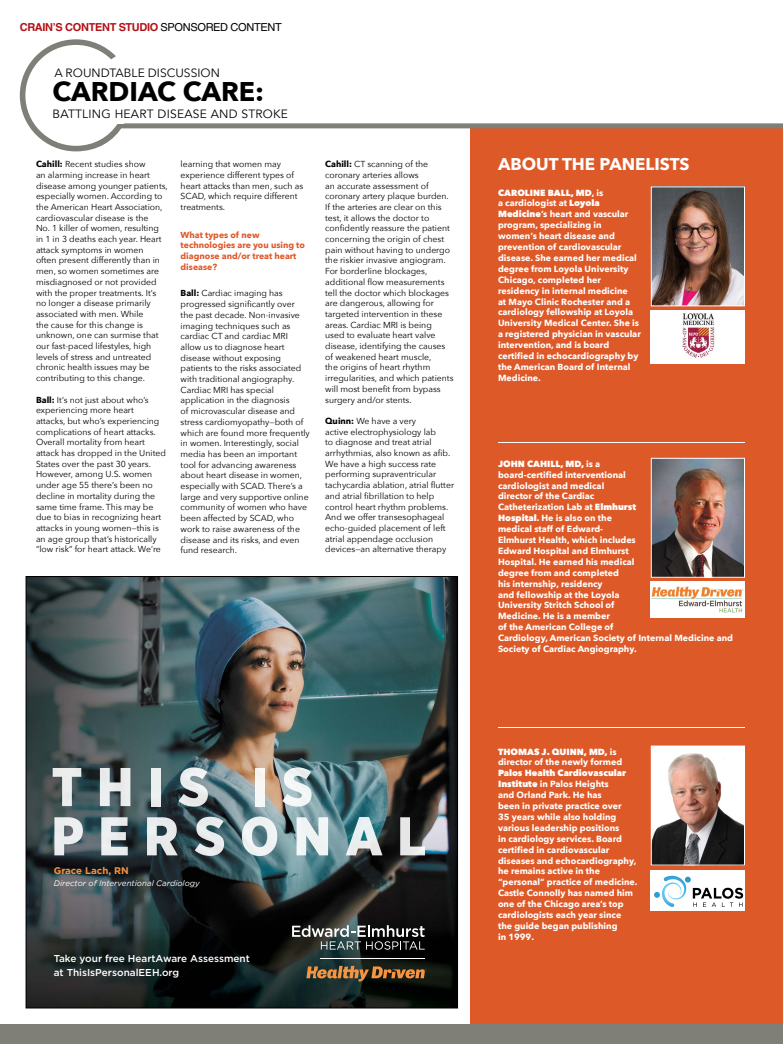
<style>
.page{position:relative;width:783px;height:1044px;background:#fff}
.page>*{position:absolute;margin:0;border:0;box-sizing:border-box;transform-origin:0 0}
.t1{font:900 54.5px/49.3px "Gotham Narrow";letter-spacing:.27em;color:#fff}
.t2{font:700 27px "Avenir Next";color:#000}
.t3{font:700 17px "Avenir Next";color:#fff}
.t4{font:12px "Avenir";letter-spacing:.02em;color:#000}
.t5{font:12px "Avenir Next";color:#000}
.t6{font:700 11px "Helvetica LT Std";letter-spacing:-.03em;color:#b11116}
.t7{font:500 10px/14.5px "Gotham";color:#fff}
.t8{font:700 9.7px "Gotham";color:#f79440}
.t9{font:700 8.9px/10.9px "Avenir Next";color:#fff}
.t10{font:8.7px/10.7px "Avenir Next";color:#000}
.t11{font:700 8.7px/10.7px "Avenir Next";color:#dd5928}
.t12{font:italic 8.1px "Gotham";color:#fff}
.s1{font-weight:400;color:#000}
.s2{font-weight:700}
.s3{font-weight:800}
</style>
<div class="page">
<div style="left:470px;top:128px;width:313px;height:896px;background:#dd5928"></div>
<hr style="left:498px;top:442px;width:247px;height:1px;background:#fff">
<hr style="left:498px;top:727px;width:247px;height:1px;background:#fff">
<div style="left:0;top:1024px;width:783px;height:20px;background:#7f7f77"></div>
<img style="left:28px;top:578px;width:428px;height:428px">
<hr style="left:321px;top:958px;width:104px;height:1px;background:#fff">
<svg style="left:292px;top:925px;width:133px;height:25px;background:#505352"></svg>
<svg style="left:306px;top:966px;width:120px;height:15px;background:#77542e"></svg>
<img style="left:653px;top:188px;width:90px;height:116px">
<div style="left:651px;top:186px;width:94px;height:120px;border:1px solid #fff"></div>
<div style="left:651px;top:310px;width:94px;height:54px;background:#fff"></div>
<img style="left:682px;top:313px;width:33px;height:45px">
<img style="left:653px;top:748px;width:90px;height:116px">
<div style="left:651px;top:746px;width:94px;height:120px;border:1px solid #fff"></div>
<div style="left:651px;top:870px;width:94px;height:41px;background:#fff"></div>
<svg style="left:662px;top:876px;width:81px;height:31px"></svg>
<img style="left:653px;top:460px;width:90px;height:116px">
<div style="left:651px;top:458px;width:94px;height:120px;border:1px solid #fff"></div>
<div style="left:651px;top:582px;width:94px;height:36px;background:#fff"></div>
<img style="left:651px;top:586px;width:93px;height:27px">
<div style="left:119px;top:123px;width:664px;height:5px;background:#7f7f77"></div>
<svg style="left:20px;top:39px;width:116px;height:112px"></svg>
<p class="t6" style="left:20px;top:21px;width:264px">CRAIN’S CONTENT STUDIO <span class="s1">SPONSORED CONTENT</span></p>
<h3 class="t5" style="left:54px;top:66px;width:167px">A ROUNDTABLE DISCUSSION</h3>
<h2 class="t2" style="left:53px;top:75px;width:213px">CARDIAC CARE:</h2>
<h3 class="t4" style="left:53px;top:107px;width:237px">BATTLING HEART DISEASE AND STROKE</h3>
<p class="t10" style="left:36px;top:159px;width:111px"><span class="s2">Cahill:</span> Recent studies show</p>
<h3 class="t3" style="left:498px;top:153px;width:193px">ABOUT THE PANELISTS</h3>
<p class="t10" style="left:36px;top:169px;width:133px">an alarming increase in heart disease among younger patients, especially women. According to the American Heart Association, cardiovascular disease is the<br>No. 1 killer of women, resulting in 1 in 3 deaths each year. Heart attack symptoms in women<br>often present differently than in men, so women sometimes are misdiagnosed or not provided with the proper treatments. It’s no longer a disease primarily associated with men. While<br>the cause for this change is unknown, one can surmise that our fast-paced lifestyles, high levels of stress and untreated chronic health issues may be contributing to this change.</p>
<p class="t10" style="left:36px;top:394px;width:131px"><span class="s2">Ball:</span> It’s not just about who’s experiencing more heart<br>attacks, but who’s experiencing complications of heart attacks.<br>Overall mortality from heart attack has dropped in the United<br>States over the past 30 years.<br>However, among U.S. women under age 55 there’s been no decline in mortality during the same time frame. This may be due to bias in recognizing heart attacks in young women—this is an age group that’s historically “low risk” for heart attack. We’re</p>
<p class="t10" style="left:325px;top:159px;width:130px"><span class="s2">Cahill:</span> CT scanning of the coronary arteries allows<br>an accurate assessment of coronary artery plaque burden.<br>If the arteries are clear on this test, it allows the doctor to confidently reassure the patient concerning the origin of chest pain without having to undergo the riskier invasive angiogram.<br>For borderline blockages, additional flow measurements tell the doctor which blockages are dangerous, allowing for targeted intervention in these areas. Cardiac MRI is being<br>used to evaluate heart valve disease, identifying the causes of weakened heart muscle,<br>the origins of heart rhythm irregularities, and which patients will most benefit from bypass surgery and/or stents.</p>
<p class="t10" style="left:325px;top:416px;width:130px"><span class="s2">Quinn:</span> We have a very<br>active electrophysiology lab<br>to diagnose and treat atrial arrhythmias, also known as afib.<br>We have a high success rate performing supraventricular tachycardia ablation, atrial flutter and atrial fibrillation to help control heart rhythm problems.<br>And we offer transesophageal echo-guided placement of left atrial appendage occlusion devices—an alternative therapy</p>
<p class="t10" style="left:181px;top:159px;width:124px">learning that women may experience different types of heart attacks than men, such as<br>SCAD, which require different treatments.</p>
<p class="t11" style="left:181px;top:229px;width:126px">What types of new technologies are you using to diagnose and/or treat heart disease?</p>
<p class="t10" style="left:181px;top:288px;width:131px"><span class="s2">Ball:</span> Cardiac imaging has progressed significantly over<br>the past decade. Non-invasive imaging techniques such as cardiac CT and cardiac MRI allow us to diagnose heart disease without exposing patients to the risks associated with traditional angiography.<br>Cardiac MRI has special application in the diagnosis<br>of microvascular disease and stress cardiomyopathy—both of which are found more frequently in women. Interestingly, social media has been an important tool for advancing awareness about heart disease in women, especially with SCAD. There’s a large and very supportive online community of women who have been affected by SCAD, who work to raise awareness of the disease and its risks, and even fund research.</p>
<p class="t9" style="left:498px;top:187px;width:144px"><span class="s3">CAROLINE BALL, MD</span>, is<br>a cardiologist at <span class="s3">Loyola<br>Medicine</span>’s heart and vascular program, specializing in women’s heart disease and prevention of cardiovascular disease. She earned her medical degree from Loyola University<br>Chicago, completed her residency in internal medicine<br>at Mayo Clinic Rochester and a cardiology fellowship at Loyola<br>University Medical Center. She is a registered physician in vascular intervention, and is board certified in echocardiography by the American Board of Internal<br>Medicine.</p>
<p class="t9" style="left:498px;top:458px;width:237px"><span class="s3">JOHN CAHILL, MD,</span> is a<br>board-certified interventional<br>cardiologist and medical<br>director of the Cardiac<br>Catheterization Lab at <span class="s3">Elmhurst<br>Hospital</span>. He is also on the<br>medical staff of Edward-<br>Elmhurst Health, which includes<br>Edward Hospital and Elmhurst<br>Hospital. He earned his medical<br>degree from and completed<br>his internship, residency<br>and fellowship at the Loyola<br>University Stritch School of<br>Medicine. He is a member<br>of the American College of<br>Cardiology, American Society of Internal Medicine and<br>Society of Cardiac Angiography.</p>
<h1 class="t1" style="left:52px;top:762px;width:376px">THIS IS<br>PERSONAL</h1>
<p class="t8" style="left:54px;top:865px;width:76px">Grace Lach, RN</p>
<p class="t12" style="left:54px;top:878px;width:148px">Director of Interventional Cardiology</p>
<p class="t7" style="left:54px;top:951px;width:198px">Take your free HeartAware Assessment at ThisIsPersonalEEH.org</p>
<p class="t9" style="left:498px;top:746px;width:126px"><span class="s3">THOMAS J. QUINN, MD,</span> is director of the newly formed</p>
<p class="t9" style="left:498px;top:768px;width:141px"><span class="s3">Palos Health Cardiovascular<br>Institute</span> in Palos Heights<br>and Orland Park. He has<br>been in private practice over<br>35 years while also holding various leadership positions<br>in cardiology services. Board certified in cardiovascular diseases and echocardiography, he remains active in the “personal” practice of medicine.<br>Castle Connolly has named him one of the Chicago area’s top cardiologists each year since the guide began publishing<br>in 1999.</p>
</div>
